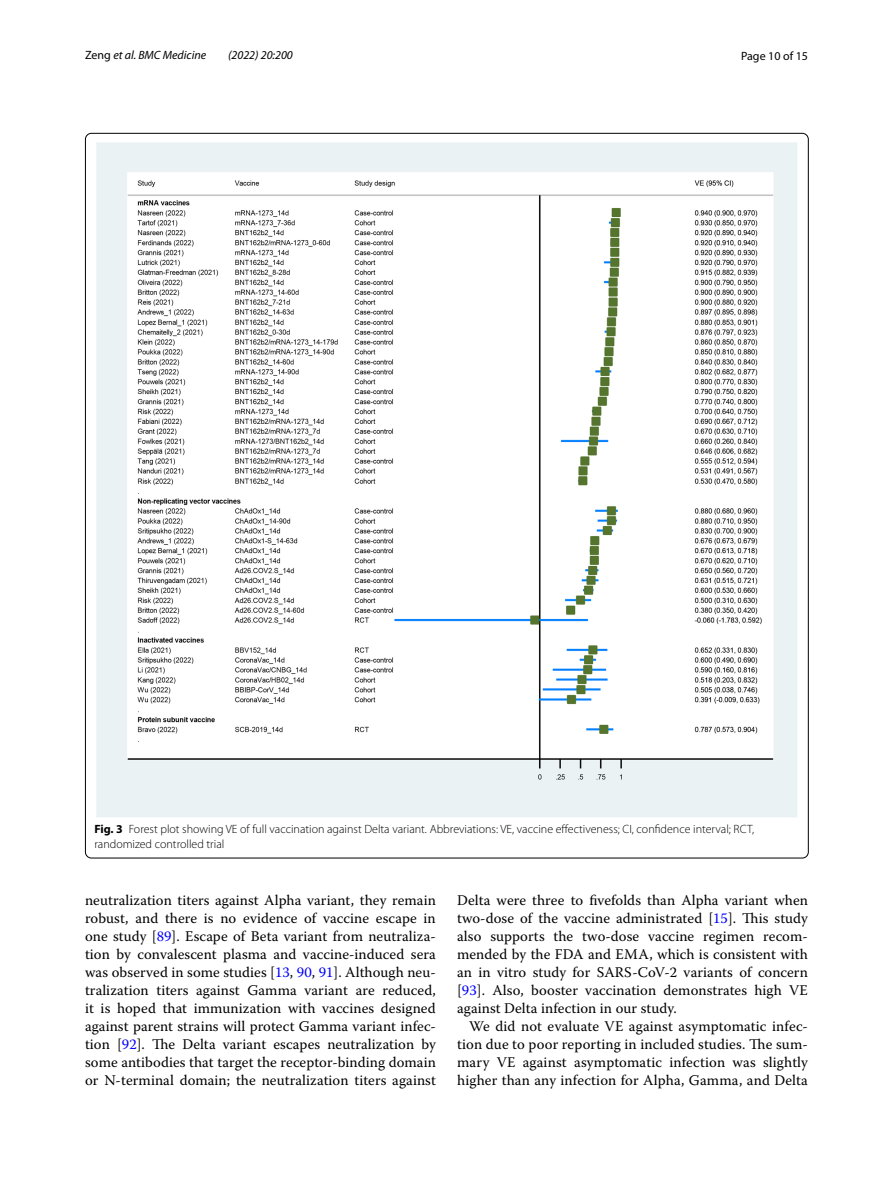
<style>
.page{position:relative;width:893px;height:1187px;background:#fff}
.page>*{position:absolute;margin:0;border:0;box-sizing:border-box;transform-origin:0 0}
.t1{font:14.7px/18px "Warnock Pro";letter-spacing:.005em;color:#000;text-align:justify}
.t2{font:300 12px/15px "Myriad Pro";color:#000}
.t3{font:italic 12px "Myriad Pro";color:#000}
.t4{font:12px "Myriad Pro";color:#000}
.s1{font-style:normal}
.s2{font-weight:700}
.s3{color:#00f}
</style>
<div class="page">
<img style="left:97px;top:142px;width:700px;height:675px">
<p class="t3" style="left:85px;top:48px;width:123px"><span class="s1">Zeng</span> et al. BMC Medicine</p>
<p class="t3" style="left:228px;top:48px;width:66px">(2022) 20:200</p>
<p class="t4" style="left:741px;top:48px;width:68px">Page 10 of 15</p>
<p class="t2" style="left:94px;top:821px;width:661px"><span class="s2">Fig. 3</span> Forest plot showing VE of full vaccination against Delta variant. Abbreviations: VE, vaccine effectiveness; CI, confidence interval; RCT, randomized controlled trial</p>
<p class="t1" style="left:85px;top:891px;width:352px">neutralization titers against Alpha variant, they remain robust, and there is no evidence of vaccine escape in one study [<span class="s3">89</span>]. Escape of Beta variant from neutraliza&shy;tion by convalescent plasma and vaccine-induced sera was observed in some studies [<span class="s3">13</span>, <span class="s3">90</span>, <span class="s3">91</span>]. Although neu&shy;tralization titers against Gamma variant are reduced, it is hoped that immunization with vaccines designed against parent strains will protect Gamma variant infec&shy;tion [<span class="s3">92</span>]. The Delta variant escapes neutralization by some antibodies that target the receptor-binding domain or N-terminal domain; the neutralization titers against</p>
<p class="t1" style="left:457px;top:891px;width:352px">Delta were three to fivefolds than Alpha variant when two-dose of the vaccine administrated [<span class="s3">15</span>]. This study also supports the two-dose vaccine regimen recom&shy;mended by the FDA and EMA, which is consistent with an in vitro study for SARS-CoV-2 variants of concern [<span class="s3">93</span>]. Also, booster vaccination demonstrates high VE against Delta infection in our study.</p>
<p class="t1" style="left:457px;top:1017px;width:352px;text-indent:12px">We did not evaluate VE against asymptomatic infec&shy;tion due to poor reporting in included studies. The sum&shy;mary VE against asymptomatic infection was slightly higher than any infection for Alpha, Gamma, and Delta</p>
</div>
